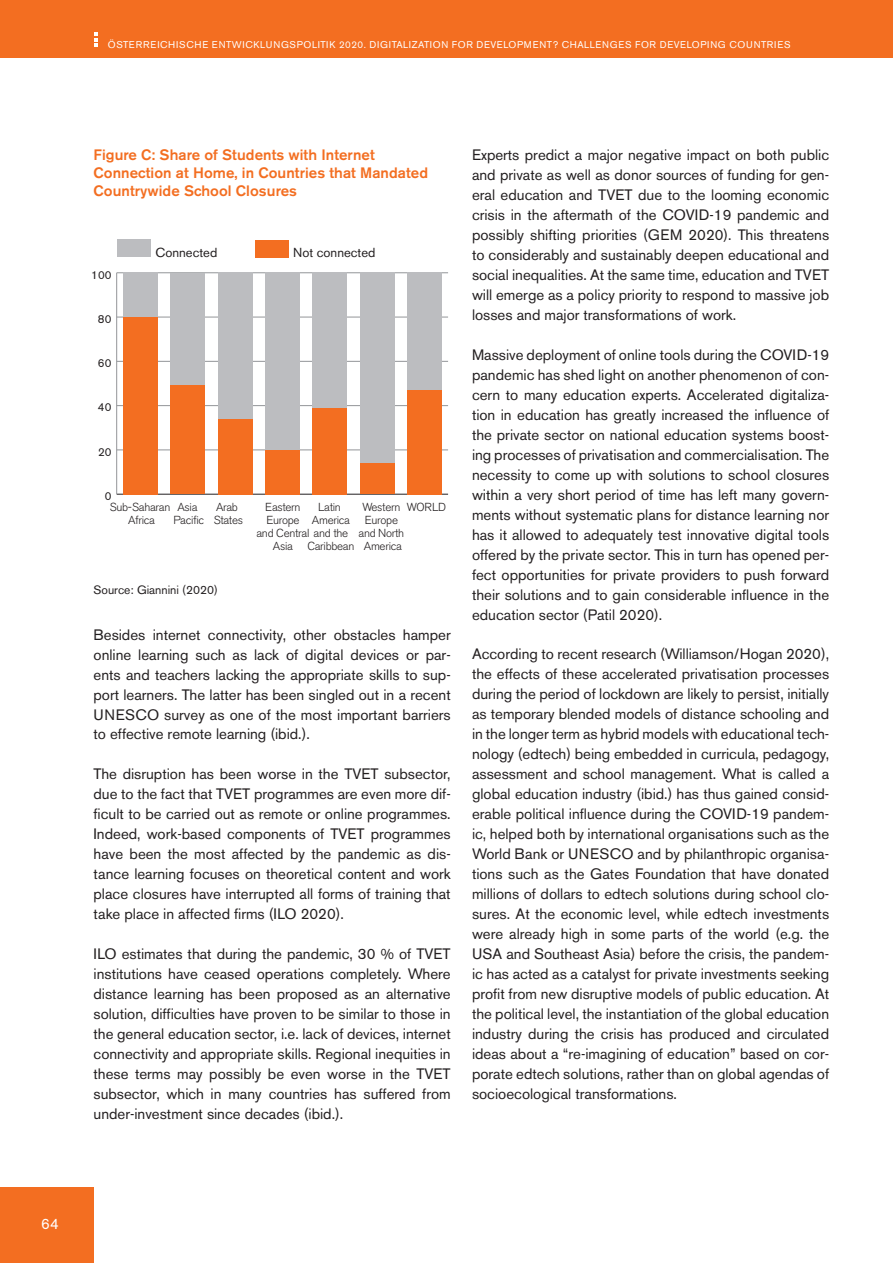
<style>
.page{position:relative;width:893px;height:1263px;background:#fff}
.page>*{position:absolute;margin:0;border:0;box-sizing:border-box;transform-origin:0 0}
.t1{font:15px/20px "Akzidenz Grotesk BE";color:#231f20;text-align:justify}
.t2{font:500 15px/18px "Akzidenz Grotesk BE";letter-spacing:.005em;color:#f36e21}
.t3{font:15px "Akzidenz Grotesk BE";color:#fff}
.t4{font:13.05px "Akzidenz Grotesk BE";color:#231f20}
.t5{font:12px "Akzidenz Grotesk BE";color:#231f20}
.t6{font:300 11.55px/13px "Akzidenz Grotesk BE";letter-spacing:-.025em;color:#231f20}
.t7{font:11.55px "Akzidenz Grotesk BE";letter-spacing:.01em;color:#231f20}
.t8{font:9.75px "Akzidenz Grotesk BE";letter-spacing:.07em;color:#fff}
</style>
<div class="page">
<div style="left:0;top:0;width:893px;height:58px;background:#f36e21"></div>
<div style="left:0;top:1188px;width:94px;height:75px;background:#f36e21"></div>
<svg style="left:94px;top:32px;width:3px;height:15px"></svg>
<hr style="left:117px;top:494px;width:331px;height:1px;background:#231f20">
<hr style="left:116px;top:273px;width:1px;height:221px;background:#939598">
<hr style="left:117px;top:449px;width:331px;height:1px;background:#939598">
<hr style="left:117px;top:405px;width:331px;height:1px;background:#939598">
<hr style="left:117px;top:361px;width:331px;height:1px;background:#939598">
<hr style="left:117px;top:317px;width:331px;height:1px;background:#939598">
<hr style="left:117px;top:272px;width:331px;height:1px;background:#939598">
<div style="left:117px;top:239px;width:33px;height:18px;background:#bcbdc0"></div>
<div style="left:123px;top:273px;width:34px;height:44px;background:#bcbdc0"></div>
<div style="left:171px;top:273px;width:34px;height:113px;background:#bcbdc0"></div>
<div style="left:218px;top:273px;width:34px;height:146px;background:#bcbdc0"></div>
<div style="left:265px;top:273px;width:34px;height:177px;background:#bcbdc0"></div>
<div style="left:313px;top:273px;width:34px;height:135px;background:#bcbdc0"></div>
<div style="left:360px;top:273px;width:34px;height:190px;background:#bcbdc0"></div>
<div style="left:407px;top:273px;width:34px;height:117px;background:#bcbdc0"></div>
<div style="left:255px;top:240px;width:33px;height:17px;background:#f36e21"></div>
<div style="left:123px;top:317px;width:34px;height:177px;background:#f36e21"></div>
<div style="left:171px;top:386px;width:34px;height:108px;background:#f36e21"></div>
<div style="left:218px;top:419px;width:34px;height:75px;background:#f36e21"></div>
<div style="left:265px;top:450px;width:34px;height:44px;background:#f36e21"></div>
<div style="left:313px;top:408px;width:34px;height:86px;background:#f36e21"></div>
<div style="left:360px;top:463px;width:34px;height:31px;background:#f36e21"></div>
<div style="left:407px;top:390px;width:34px;height:104px;background:#f36e21"></div>
<p class="t8" style="left:108px;top:38px;width:684px">Österreichische Entwicklungspolitik 2020. Digitalization for development? Challenges for developing countries</p>
<p class="t2" style="left:94px;top:146px;width:336px">Figure C: Share of Students with Internet<br>Connection at Home, in Countries that Mandated<br>Countrywide School Closures</p>
<p class="t1" style="left:472px;top:145px;width:359px">Experts predict a major negative impact on both public and private as well as donor sources of funding for gen&shy;eral education and TVET due to the looming economic crisis in the aftermath of the COVID-19 pandemic and possibly shifting priorities (GEM 2020). This threatens to considerably and sustainably deepen educational and social inequalities. At the same time, education and TVET will emerge as a policy priority to respond to massive job losses and major transformations of work.</p>
<p class="t1" style="left:472px;top:345px;width:359px">Massive deployment of online tools during the COVID-19 pandemic has shed light on another phenomenon of con&shy;cern to many education experts. Accelerated digitaliza&shy;tion in education has greatly increased the influence of the private sector on national education systems boost&shy;ing processes of privatisation and commercialisation. The necessity to come up with solutions to school closures within a very short period of time has left many govern&shy;ments without systematic plans for distance learning nor has it allowed to adequately test innovative digital tools offered by the private sector. This in turn has opened per&shy;fect opportunities for private providers to push forward their solutions and to gain considerable influence in the education sector (Patil 2020).</p>
<p class="t1" style="left:472px;top:644px;width:359px">According to recent research (Williamson/Hogan 2020), the effects of these accelerated privatisation processes during the period of lockdown are likely to persist, initially as temporary blended models of distance schooling and in the longer term as hybrid models with educational tech&shy;nology (edtech) being embedded in curricula, pedagogy, assessment and school management. What is called a global education industry (ibid.) has thus gained consid&shy;erable political influence during the COVID-19 pandem&shy;ic, helped both by international organisations such as the World Bank or UN ESCO and by philanthropic organisa&shy;tions such as the Gates Foundation that have donated millions of dollars to edtech solutions during school clo&shy;sures. At the economic level, while edtech investments were already high in some parts of the world (e.g. the U SA and Southeast Asia) before the crisis, the pandem&shy;ic has acted as a catalyst for private investments seeking profit from new disruptive models of public education. At the political level, the instantiation of the global education industry during the crisis has produced and circulated ideas about a “re-imagining of education” based on cor&shy;porate edtech solutions, rather than on global agendas of socioecological transformations.</p>
<p class="t4" style="left:156px;top:245px;width:63px">Connected</p>
<p class="t4" style="left:293px;top:244px;width:84px">Not connected</p>
<p class="t7" style="left:91px;top:268px;width:22px">100</p>
<p class="t7" style="left:98px;top:312px;width:15px">80</p>
<p class="t7" style="left:98px;top:356px;width:15px">60</p>
<p class="t7" style="left:98px;top:400px;width:15px">40</p>
<p class="t7" style="left:98px;top:445px;width:15px">20</p>
<p class="t7" style="left:105px;top:489px;width:8px">0</p>
<p class="t6" style="left:110px;top:500px;width:62px;text-align:center">Sub-Saharan<br>Africa</p>
<p class="t6" style="left:362px;top:500px;width:85px">Western WORLD</p>
<p class="t6" style="left:365px;top:513px;width:35px">Europe</p>
<p class="t6" style="left:358px;top:526px;width:47px">and North</p>
<p class="t6" style="left:364px;top:539px;width:39px">America</p>
<p class="t6" style="left:318px;top:500px;width:24px">Latin</p>
<p class="t6" style="left:312px;top:513px;width:39px">America</p>
<p class="t6" style="left:256px;top:526px;width:93px">and Central and the</p>
<p class="t6" style="left:307px;top:539px;width:49px">Caribbean</p>
<p class="t6" style="left:174px;top:500px;width:32px;text-align:center">Asia<br>Pacific</p>
<p class="t6" style="left:214px;top:500px;width:31px">Arab<br>States</p>
<p class="t6" style="left:265px;top:500px;width:37px">Eastern<br>Europe</p>
<p class="t6" style="left:273px;top:539px;width:22px">Asia</p>
<p class="t5" style="left:94px;top:582px;width:126px">Source: Giannini (2020)</p>
<p class="t1" style="left:94px;top:624px;width:359px">Besides internet connectivity, other obstacles hamper online learning such as lack of digital devices or par&shy;ents and teachers lacking the appropriate skills to sup&shy;port learners. The latter has been singled out in a recent UN ESCO survey as one of the most important barriers to effective remote learning (ibid.).</p>
<p class="t1" style="left:94px;top:764px;width:359px">The disruption has been worse in the TVET subsector, due to the fact that TVET programmes are even more dif&shy;ficult to be carried out as remote or online programmes.<br>Indeed, work-based components of TVET programmes have been the most affected by the pandemic as dis&shy;tance learning focuses on theoretical content and work place closures have interrupted all forms of training that take place in affected firms (ILO 2020).</p>
<p class="t1" style="left:94px;top:944px;width:359px">ILO estimates that during the pandemic, 30 % of TVET institutions have ceased operations completely. Where distance learning has been proposed as an alternative solution, difficulties have proven to be similar to those in the general education sector, i.e. lack of devices, internet connectivity and appropriate skills. Regional inequities in these terms may possibly be even worse in the TVET subsector, which in many countries has suffered from under-investment since decades (ibid.).</p>
<p class="t3" style="left:41px;top:1214px;width:19px">64</p>
</div>
